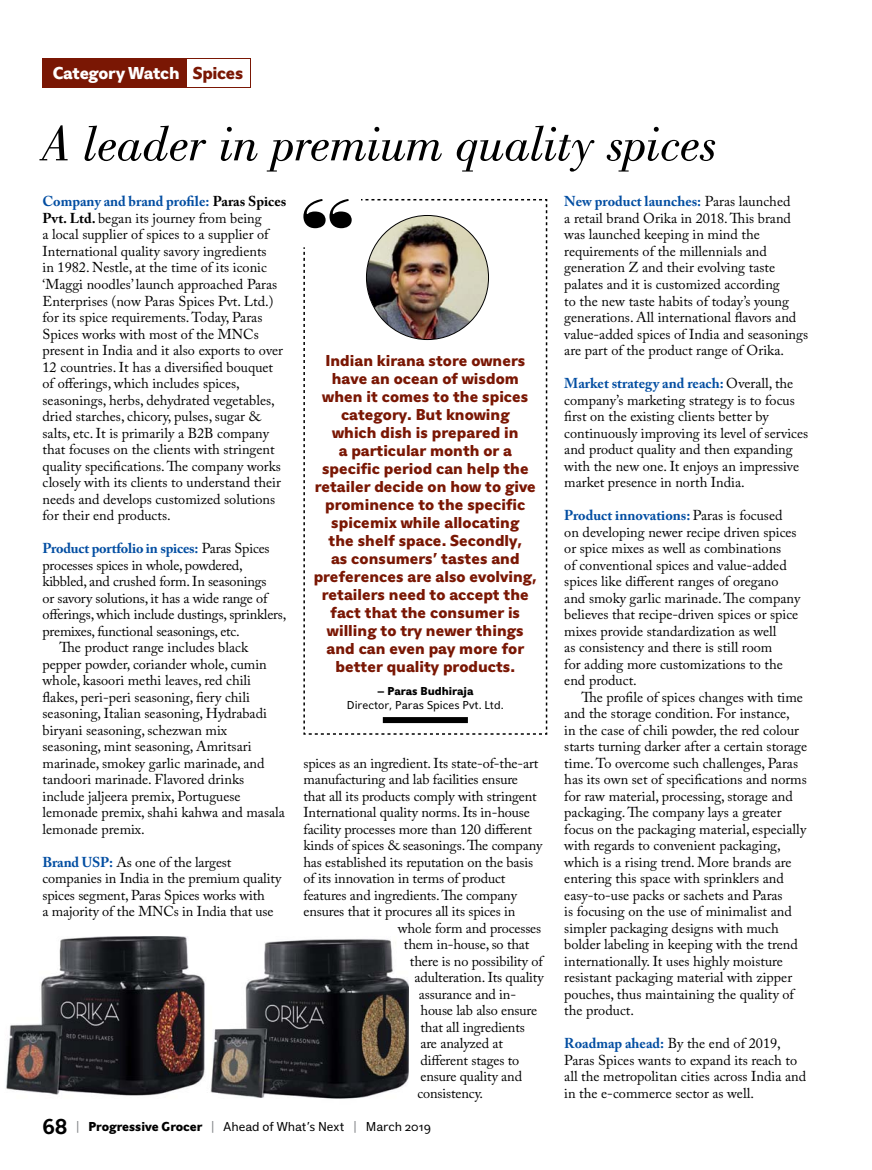
<style>
.page{position:relative;width:872px;height:1170px;background:#fff}
.page>*{position:absolute;margin:0;border:0;box-sizing:border-box;transform-origin:0 0}
.t1{font:italic 52.5px "Bodoni BT";letter-spacing:-.015em;color:#000}
.t2{font:800 18px "Eau Naturelle Sans";letter-spacing:-.02em;color:#fff}
.t3{font:800 16.5px/18px "Eau Naturelle Sans";color:#7a1704;text-align:center}
.t4{font:14.25px/16.5px "Adobe Caslon Pro";color:#000}
.t5{font:700 14.25px "Adobe Caslon Pro";letter-spacing:-.015em;color:#034ea2}
.t6{font:13.5px "Eau Naturelle Sans";letter-spacing:-.01em;color:#000}
.t7{font:12px "Eau Naturelle Sans";color:#000}
.t8{font:800 12px "Eau Naturelle Sans";color:#000}
.s1{color:#7a1704}
.s2{font-weight:700;color:#034ea2}
.s3{font-weight:700}
.s4{font-weight:400;color:#000}
.s5{font-weight:700;font-size:22.5px}
.s6{font-weight:500;color:#808285}
.s7{font-weight:800}
</style>
<div class="page">
<div style="left:43px;top:58px;width:208px;height:30px;background:#7a1704"></div>
<div style="left:187px;top:59px;width:62px;height:28px;background:#fff"></div>
<img style="left:6px;top:936px;width:402px;height:163px">
<svg style="left:303px;top:199px;width:245px;height:536px"></svg>
<img style="left:366px;top:215px;width:122px;height:124px;border-radius:50%">
<p class="t2" style="left:53px;top:66px;width:192px">Category Watch <span class="s1">Spices</span></p>
<h1 class="t1" style="left:43px;top:111px;width:677px">A leader in premium quality spices</h1>
<p class="t4" style="left:43px;top:194px;width:245px"><span class="s2">Company and brand profile:</span> <span class="s3">Paras Spices Pvt. Ltd.</span> began its journey from being<br>a local supplier of spices to a supplier of International quality savory ingredients<br>in 1982. Nestle, at the time of its iconic ‘Maggi noodles’ launch approached Paras Enterprises (now Paras Spices Pvt. Ltd.) for its spice requirements. Today, Paras Spices works with most of the MNCs present in India and it also exports to over 12 countries. It has a diversified bouquet of offerings, which includes spices, seasonings, herbs, dehydrated vegetables, dried starches, chicory, pulses, sugar &amp; salts, etc. It is primarily a B2B company that focuses on the clients with stringent quality specifications. The company works closely with its clients to understand their needs and develops customized solutions for their end products.</p>
<p class="t5" style="left:43px;top:543px;width:229px">Product portfolio in spices: <span class="s4">Paras Spices</span></p>
<p class="t4" style="left:43px;top:557px;width:202px">processes spices in whole, powdered,</p>
<p class="t4" style="left:43px;top:574px;width:225px">kibbled, and crushed form. In seasonings</p>
<p class="t4" style="left:43px;top:590px;width:226px">or savory solutions, it has a wide range of</p>
<p class="t4" style="left:43px;top:607px;width:245px">offerings, which include dustings, sprinklers,</p>
<p class="t4" style="left:43px;top:623px;width:199px">premixes, functional seasonings, etc.</p>
<p class="t4" style="left:60px;top:640px;width:190px">The product range includes black</p>
<p class="t4" style="left:43px;top:656px;width:226px">pepper powder, coriander whole, cumin</p>
<p class="t4" style="left:43px;top:673px;width:210px">whole, kasoori methi leaves, red chili</p>
<p class="t4" style="left:43px;top:689px;width:209px">flakes, peri-peri seasoning, fiery chili</p>
<p class="t4" style="left:43px;top:706px;width:226px">seasoning, Italian seasoning, Hydrabadi</p>
<p class="t4" style="left:43px;top:722px;width:186px">biryani seasoning, schezwan mix</p>
<p class="t4" style="left:43px;top:739px;width:210px">seasoning, mint seasoning, Amritsari</p>
<p class="t4" style="left:43px;top:755px;width:224px">marinade, smokey garlic marinade, and</p>
<p class="t4" style="left:43px;top:772px;width:203px">tandoori marinade. Flavored drinks</p>
<p class="t4" style="left:43px;top:788px;width:200px">include jaljeera premix, Portuguese</p>
<p class="t4" style="left:43px;top:805px;width:244px">lemonade premix, shahi kahwa and masala</p>
<p class="t4" style="left:43px;top:821px;width:104px">lemonade premix.</p>
<p class="t4" style="left:43px;top:854px;width:240px"><span class="s2">Brand USP:</span> As one of the largest companies in India in the premium quality spices segment, Paras Spices works with<br>a majority of the MNCs in India that use</p>
<p class="t3" style="left:314px;top:353px;width:225px">Indian kirana store owners have an ocean of wisdom when it comes to the spices category. But knowing<br>which dish is prepared in<br>a particular month or a specific period can help the retailer decide on how to give prominence to the specific spicemix while allocating<br>the shelf space. Secondly,<br>as consumers’ tastes and preferences are also evolving, retailers need to accept the fact that the consumer is willing to try newer things and can even pay more for better quality products.</p>
<p class="t8" style="left:377px;top:686px;width:98px">– Paras Budhiraja</p>
<p class="t7" style="left:347px;top:700px;width:158px">Director, Paras Spices Pvt. Ltd.</p>
<p class="t4" style="left:303px;top:755px;width:236px">spices as an ingredient. Its state-of-the-art</p>
<p class="t4" style="left:303px;top:772px;width:216px">manufacturing and lab facilities ensure</p>
<p class="t4" style="left:303px;top:788px;width:235px">that all its products comply with stringent</p>
<p class="t4" style="left:303px;top:805px;width:228px">International quality norms. Its in-house</p>
<p class="t4" style="left:303px;top:821px;width:230px">facility processes more than 120 different</p>
<p class="t4" style="left:303px;top:838px;width:240px">kinds of spices &amp; seasonings. The company</p>
<p class="t4" style="left:303px;top:854px;width:231px">has established its reputation on the basis</p>
<p class="t4" style="left:303px;top:871px;width:204px">of its innovation in terms of product</p>
<p class="t4" style="left:303px;top:887px;width:215px">features and ingredients. The company</p>
<p class="t4" style="left:303px;top:904px;width:213px">ensures that it procures all its spices in</p>
<p class="t4" style="left:398px;top:920px;width:145px">whole form and processes</p>
<p class="t4" style="left:404px;top:937px;width:127px">them in-house, so that</p>
<p class="t4" style="left:410px;top:953px;width:134px">there is no possibility of</p>
<p class="t4" style="left:414px;top:970px;width:131px">adulteration. Its quality</p>
<p class="t4" style="left:419px;top:986px;width:99px">assurance and in-</p>
<p class="t4" style="left:420px;top:1003px;width:118px">house lab also ensure</p>
<p class="t4" style="left:420px;top:1019px;width:106px">that all ingredients</p>
<p class="t4" style="left:420px;top:1036px;width:84px">are analyzed at</p>
<p class="t4" style="left:420px;top:1052px;width:100px">different stages to</p>
<p class="t4" style="left:420px;top:1069px;width:103px">ensure quality and</p>
<p class="t4" style="left:417px;top:1085px;width:67px">consistency.</p>
<p class="t6" style="left:43px;top:1121px;width:390px"><span class="s5">68</span> <span class="s6">|</span> <span class="s7">Progressive Grocer</span> <span class="s6">|</span> Ahead of What’s Next <span class="s6">|</span> March 2019</p>
<p class="t4" style="left:564px;top:194px;width:245px"><span class="s2">New product launches:</span> Paras launched<br>a retail brand Orika in 2018. This brand was launched keeping in mind the requirements of the millennials and generation Z and their evolving taste palates and it is customized according<br>to the new taste habits of today’s young generations. All international flavors and value-added spices of India and seasonings are part of the product range of Orika.</p>
<p class="t4" style="left:564px;top:376px;width:245px"><span class="s2">Market strategy and reach:</span> Overall, the company’s marketing strategy is to focus first on the existing clients better by continuously improving its level of services and product quality and then expanding with the new one. It enjoys an impressive market presence in north India.</p>
<p class="t4" style="left:564px;top:508px;width:237px"><span class="s2">Product innovations:</span> Paras is focused on developing newer recipe driven spices or spice mixes as well as combinations<br>of conventional spices and value-added spices like different ranges of oregano and smoky garlic marinade. The company believes that recipe-driven spices or spice mixes provide standardization as well<br>as consistency and there is still room<br>for adding more customizations to the end product.</p>
<p class="t4" style="left:564px;top:689px;width:244px;text-indent:17px">The profile of spices changes with time and the storage condition. For instance,<br>in the case of chili powder, the red colour starts turning darker after a certain storage time. To overcome such challenges, Paras has its own set of specifications and norms for raw material, processing, storage and packaging. The company lays a greater focus on the packaging material, especially with regards to convenient packaging, which is a rising trend. More brands are entering this space with sprinklers and easy-to-use packs or sachets and Paras<br>is focusing on the use of minimalist and simpler packaging designs with much bolder labeling in keeping with the trend internationally. It uses highly moisture resistant packaging material with zipper pouches, thus maintaining the quality of the product.</p>
<p class="t4" style="left:564px;top:1036px;width:243px"><span class="s2">Roadmap ahead:</span> By the end of 2019, Paras Spices wants to expand its reach to all the metropolitan cities across India and in the e-commerce sector as well.</p>
</div>
